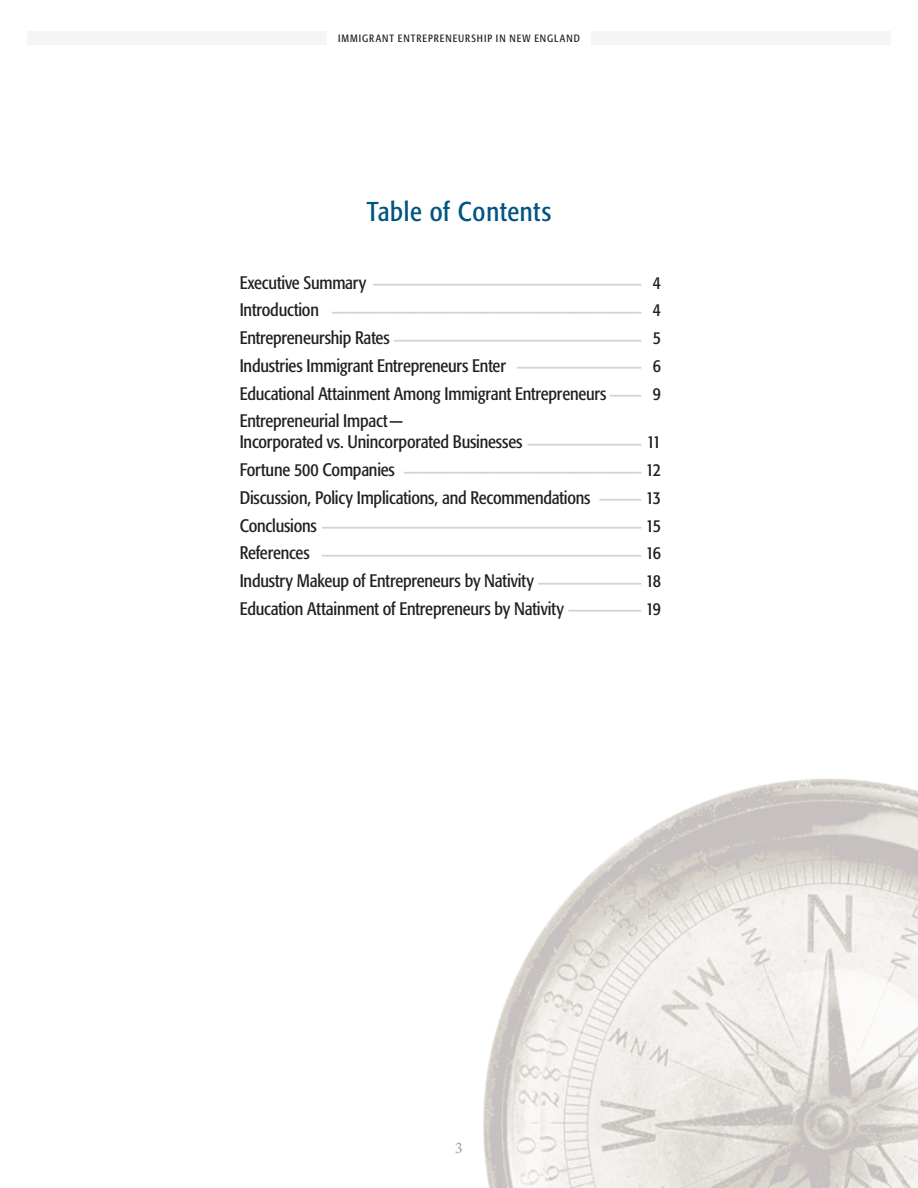
<style>
.page{position:relative;width:918px;height:1188px;background:#fff}
.page>*{position:absolute;margin:0;border:0;box-sizing:border-box;transform-origin:0 0}
.t1{font:condensed 27px "Formata Std";letter-spacing:.025em;color:#005480}
.TOC_Header{font:condensed 21px "Formata Std";color:#d1d2d4}
.TOC_Header-2{font:condensed 18px/21px "Formata Std";letter-spacing:-.01em;color:#231f20}
.t2{font:15px "Adobe Caslon Pro";color:#787779}
.t3{font:condensed 10.5px "Formata Std";letter-spacing:.095em;color:#231f20}
</style>
<div class="page">
<div style="left:27px;top:31px;width:864px;height:14px;background:#f5f5f5"></div>
<div style="left:327px;top:31px;width:264px;height:14px;background:#fff"></div>
<img style="left:483px;top:779px;width:435px;height:409px">
<p class="t3" style="left:338px;top:32px;width:243px">IMMIGRANT ENTREPRENEURSHIP IN NEW ENGLAND</p>
<p class="t1" style="left:367px;top:195px;width:186px">Table of Contents</p>
<p class="TOC_Header" style="left:240px;top:262px;width:423px"><sub>Executive</sub> <sub>Summary</sub> __________________________ <sub>4</sub></p>
<p class="TOC_Header" style="left:240px;top:289px;width:423px"><sub>Introduction</sub> ______________________________ <sub>4</sub></p>
<p class="TOC_Header" style="left:240px;top:317px;width:423px"><sub>Entrepreneurship</sub> <sub>Rates</sub> ________________________ <sub>5</sub></p>
<p class="TOC_Header-2" style="left:240px;top:355px;width:423px">Industries Immigrant Entrepreneurs Enter <sup>____________</sup> 6</p>
<p class="TOC_Header-2" style="left:240px;top:383px;width:423px">Educational Attainment Among Immigrant Entrepreneurs <sup>___</sup> 9</p>
<p class="TOC_Header-2" style="left:240px;top:410px;width:423px">Entrepreneurial Impact—<br>Incorporated vs. Unincorporated Businesses <sup>___________</sup> 11</p>
<p class="TOC_Header" style="left:240px;top:449px;width:423px"><sub>Fortune</sub> <sub>500</sub> <sub>Companies</sub> _______________________ <sub>12</sub></p>
<p class="TOC_Header-2" style="left:240px;top:487px;width:423px">Discussion, Policy Implications, and Recommendations <sup>____</sup> 13</p>
<p class="TOC_Header" style="left:240px;top:505px;width:423px"><sub>Conclusions</sub> _______________________________ <sub>15</sub></p>
<p class="TOC_Header" style="left:240px;top:532px;width:423px"><sub>References</sub> _______________________________ <sub>16</sub></p>
<p class="TOC_Header-2" style="left:240px;top:570px;width:423px">Industry Makeup of Entrepreneurs by Nativity <sup>__________</sup> 18</p>
<p class="TOC_Header-2" style="left:240px;top:598px;width:423px">Education Attainment of Entrepreneurs by Nativity <sup>_______</sup> 19</p>
<p class="t2" style="left:455px;top:1139px;width:9px">3</p>
</div>
